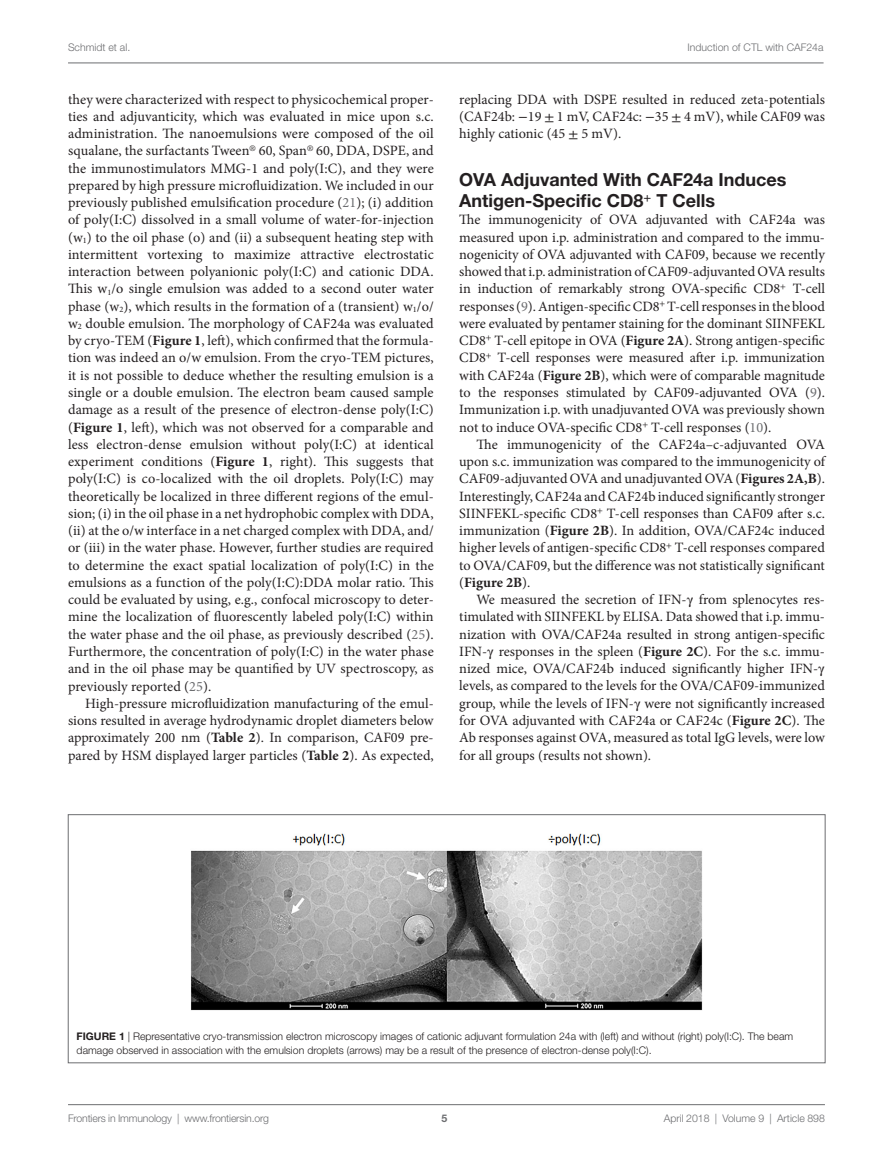
<style>
.page{position:relative;width:893px;height:1170px;background:#fff}
.page>*{position:absolute;margin:0;border:0;box-sizing:border-box;transform-origin:0 0}
.t1{font:700 18px/21px "Helvetica Neue LT Std";color:#231f20}
.t2{font:14.25px/17.2px "Minion Pro";color:#231f20;text-align:justify}
.t3{font:300 10.5px/14.2px "Helvetica Neue LT Std";color:#231f20}
.t4{font:300 10.5px "Helvetica Neue LT Std";color:#6c6d70}
.t5{font:700 10.5px "Helvetica Neue LT Std";color:#6c6d70}
.s1{color:#6c6d70}
.s2{font-weight:700}
.s3{font-family:"STIX General"}
</style>
<div class="page">
<img style="left:191px;top:833px;width:512px;height:177px">
<div style="left:68px;top:814px;width:757px;height:248px;border:1px solid #6c6d70"></div>
<hr style="left:68px;top:1104px;width:757px;height:1px;background:#6c6d70">
<hr style="left:68px;top:63px;width:755px;height:1px;background:#6c6d70">
<p class="t4" style="left:68px;top:41px;width:64px">Schmidt et al.</p>
<p class="t4" style="left:688px;top:41px;width:137px">Induction of CTL with CAF24a</p>
<p class="t2" style="left:68px;top:90px;width:367px">they were characterized with respect to physicochemical proper&shy;ties and adjuvanticity, which was evaluated in mice upon s.c. administration. The nanoemulsions were composed of the oil squalane, the surfactants Tween<sup>®</sup> 60, Span<sup>®</sup> 60, DDA, DSPE, and the immunostimulators MMG-1 and poly(I:C), and they were prepared by high pressure microfluidization. We included in our previously published emulsification procedure (<span class="s1">21</span>); (i) addition of poly(I:C) dissolved in a small volume of water-for-injection (w<sub>1</sub>) to the oil phase (o) and (ii) a subsequent heating step with intermittent vortexing to maximize attractive electrostatic interaction between polyanionic poly(I:C) and cationic DDA.<br>This w<sub>1</sub>/o single emulsion was added to a second outer water phase (w<sub>2</sub>), which results in the formation of a (transient) w<sub>1</sub>/o/ w<sub>2</sub> double emulsion. The morphology of CAF24a was evaluated by cryo-TEM (<span class="s2">Figure 1</span>, left), which confirmed that the formula&shy;tion was indeed an o/w emulsion. From the cryo-TEM pictures, it is not possible to deduce whether the resulting emulsion is a single or a double emulsion. The electron beam caused sample damage as a result of the presence of electron-dense poly(I:C) (<span class="s2">Figure 1</span>, left), which was not observed for a comparable and less electron-dense emulsion without poly(I:C) at identical experiment conditions (<span class="s2">Figure 1</span>, right). This suggests that poly(I:C) is co-localized with the oil droplets. Poly(I:C) may theoretically be localized in three different regions of the emul&shy;sion; (i) in the oil phase in a net hydrophobic complex with DDA, (ii) at the o/w interface in a net charged complex with DDA, and/ or (iii) in the water phase. However, further studies are required to determine the exact spatial localization of poly(I:C) in the emulsions as a function of the poly(I:C):DDA molar ratio. This could be evaluated by using, e.g., confocal microscopy to deter&shy;mine the localization of fluorescently labeled poly(I:C) within the water phase and the oil phase, as previously described (<span class="s1">25</span>).<br>Furthermore, the concentration of poly(I:C) in the water phase and in the oil phase may be quantified by UV spectroscopy, as previously reported (<span class="s1">25</span>).</p>
<p class="t2" style="left:68px;top:694px;width:367px;text-indent:17px">High-pressure microfluidization manufacturing of the emul&shy;sions resulted in average hydrodynamic droplet diameters below approximately 200 nm (<span class="s2">Table 2</span>). In comparison, CAF09 pre&shy;pared by HSM displayed larger particles (<span class="s2">Table 2</span>). As expected,</p>
<p class="t2" style="left:459px;top:91px;width:367px">replacing DDA with DSPE resulted in reduced zeta-potentials (CAF24b: <span class="s3">−</span>19 <span class="s3">±</span> 1 mV, CAF24c: <span class="s3">−</span>35 <span class="s3">±</span> 4 mV), while CAF09 was highly cationic (45 <span class="s3">±</span> 5 mV).</p>
<p class="t1" style="left:459px;top:169px;width:329px">OVA Adjuvanted With CAF24a Induces<br>Antigen-Specific CD8<sup>+</sup> T Cells</p>
<p class="t2" style="left:459px;top:211px;width:367px">The immunogenicity of OVA adjuvanted with CAF24a was measured upon i.p. administration and compared to the immu&shy;nogenicity of OVA adjuvanted with CAF09, because we recently showed that i.p. administration of CAF09-adjuvanted OVA results in induction of remarkably strong OVA-specific CD8<sup>+</sup> T-cell responses (<span class="s1">9</span>). Antigen-specific CD8<sup>+</sup> T-cell responses in the blood were evaluated by pentamer staining for the dominant SIINFEKL CD8<sup>+</sup> T-cell epitope in OVA (<span class="s2">Figure 2A</span>). Strong antigen-specific CD8<sup>+</sup> T-cell responses were measured after i.p. immunization with CAF24a (<span class="s2">Figure 2B</span>), which were of comparable magnitude to the responses stimulated by CAF09-adjuvanted OVA (<span class="s1">9</span>).<br>Immunization i.p. with unadjuvanted OVA was previously shown not to induce OVA-specific CD8<sup>+</sup> T-cell responses (<span class="s1">10</span>).</p>
<p class="t2" style="left:459px;top:435px;width:367px;text-indent:17px">The immunogenicity of the CAF24a–c-adjuvanted OVA upon s.c. immunization was compared to the immunogenicity of CAF09-adjuvanted OVA and unadjuvanted OVA (<span class="s2">Figures 2A,B</span>).<br>Interestingly, CAF24a and CAF24b induced significantly stronger SIINFEKL-specific CD8<sup>+</sup> T-cell responses than CAF09 after s.c. immunization (<span class="s2">Figure 2B</span>). In addition, OVA/CAF24c induced higher levels of antigen-specific CD8<sup>+</sup> T-cell responses compared to OVA/CAF09, but the difference was not statistically significant (<span class="s2">Figure 2B</span>).</p>
<p class="t2" style="left:459px;top:591px;width:367px;text-indent:17px">We measured the secretion of IFN-<span class="s3">γ</span> from splenocytes res&shy;timulated with SIINFEKL by ELISA. Data showed that i.p. immu&shy;nization with OVA/CAF24a resulted in strong antigen-specific IFN-<span class="s3">γ</span> responses in the spleen (<span class="s2">Figure 2C</span>). For the s.c. immu&shy;nized mice, OVA/CAF24b induced significantly higher IFN-<span class="s3">γ </span>levels, as compared to the levels for the OVA/CAF09-immunized group, while the levels of IFN-<span class="s3">γ</span> were not significantly increased for OVA adjuvanted with CAF24a or CAF24c (<span class="s2">Figure 2C</span>). The Ab responses against OVA, measured as total IgG levels, were low for all groups (results not shown).</p>
<p class="t3" style="left:77px;top:1028px;width:718px"><span class="s2">Figure 1</span> | Representative cryo-transmission electron microscopy images of cationic adjuvant formulation 24a with (left) and without (right) poly(I:C). The beam damage observed in association with the emulsion droplets (arrows) may be a result of the presence of electron-dense poly(I:C).</p>
<p class="t4" style="left:68px;top:1111px;width:203px">Frontiers in Immunology | www.frontiersin.org</p>
<p class="t4" style="left:664px;top:1111px;width:163px">April 2018 | Volume 9 | Article 898</p>
<p class="t5" style="left:441px;top:1111px;width:7px">5</p>
</div>
